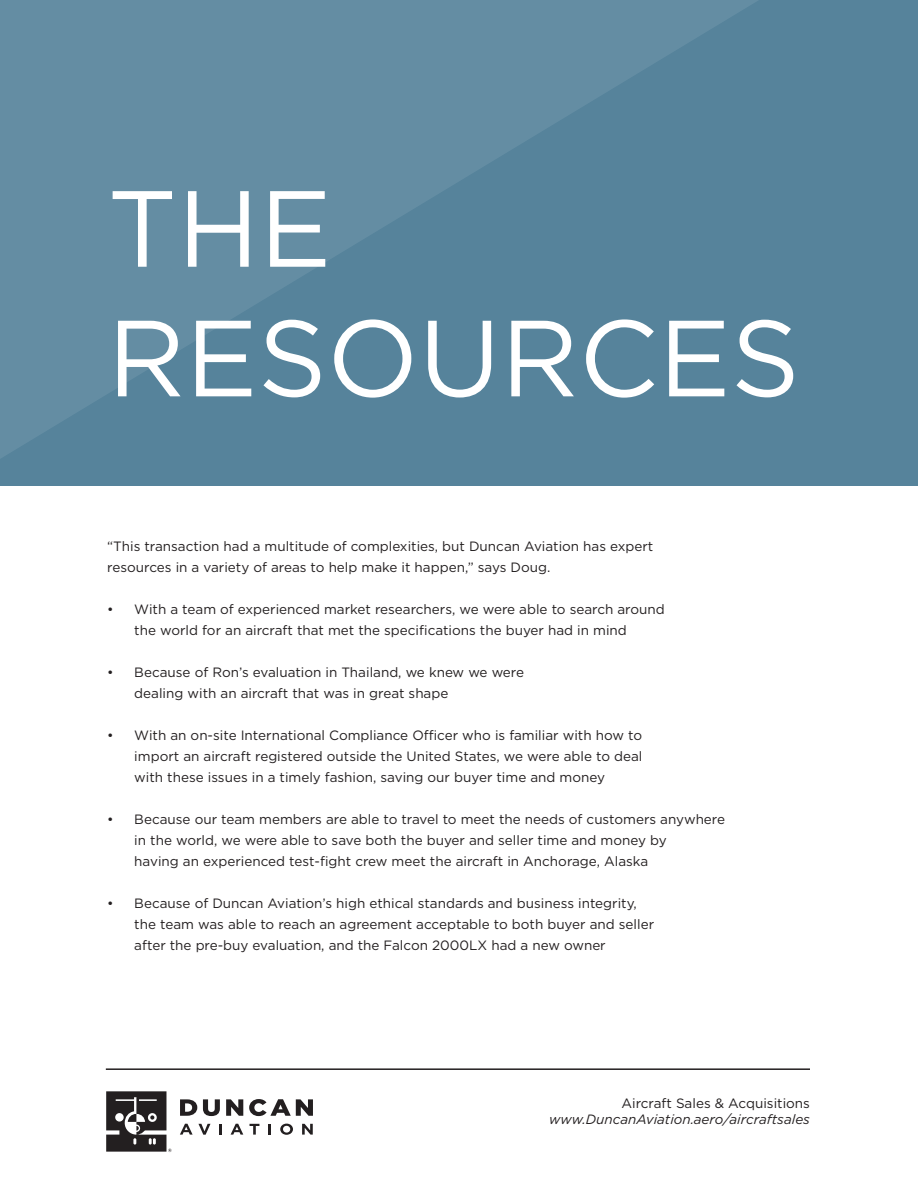
<style>
.page{position:relative;width:918px;height:1188px;background:#fff}
.page>*{position:absolute;margin:0;border:0;box-sizing:border-box;transform-origin:0 0}
.t1{font:108px "Gotham";color:#fff}
.t2{font:13.5px/21px "Gotham";color:#231f20}
.t3{font:italic 13.5px "Gotham";color:#231f20}
</style>
<div class="page">
<hr style="left:106px;top:1068px;width:704px;height:2px;background:#231f20">
<svg style="left:180px;top:1099px;width:17px;height:17px"></svg>
<svg style="left:203px;top:1099px;width:17px;height:17px"></svg>
<svg style="left:226px;top:1099px;width:17px;height:17px"></svg>
<svg style="left:249px;top:1099px;width:64px;height:17px"></svg>
<svg style="left:180px;top:1124px;width:30px;height:11px"></svg>
<svg style="left:219px;top:1124px;width:3px;height:11px"></svg>
<svg style="left:231px;top:1124px;width:12px;height:11px"></svg>
<svg style="left:250px;top:1124px;width:9px;height:11px"></svg>
<svg style="left:268px;top:1124px;width:3px;height:11px"></svg>
<svg style="left:280px;top:1124px;width:13px;height:11px"></svg>
<svg style="left:302px;top:1124px;width:11px;height:11px"></svg>
<svg style="left:106px;top:1091px;width:66px;height:61px"></svg>
<svg style="left:0;top:0;width:918px;height:486px;background:#5b869e"></svg>
<p class="t1" style="left:107px;top:159px;width:226px">THE</p>
<p class="t1" style="left:107px;top:289px;width:694px">RESOURCES</p>
<p class="t2" style="left:107px;top:535px;width:548px">“This transaction had a multitude of complexities, but Duncan Aviation has expert resources in a variety of areas to help make it happen,” says Doug.</p>
<p class="t2" style="left:134px;top:598px;width:532px;text-indent:-27px">• With a team of experienced market researchers, we were able to search around the world for an aircraft that met the specifications the buyer had in mind</p>
<p class="t2" style="left:134px;top:661px;width:391px;text-indent:-27px">• Because of Ron’s evaluation in Thailand, we knew we were dealing with an aircraft that was in great shape</p>
<p class="t2" style="left:134px;top:724px;width:510px;text-align:justify;text-indent:-27px">• With an on-site International Compliance Officer who is familiar with how to import an aircraft registered outside the United States, we were able to deal with these issues in a timely fashion, saving our buyer time and money</p>
<p class="t2" style="left:134px;top:808px;width:592px;text-indent:-27px">• Because our team members are able to travel to meet the needs of customers anywhere in the world, we were able to save both the buyer and seller time and money by<br>having an experienced test-fight crew meet the aircraft in Anchorage, Alaska</p>
<p class="t2" style="left:134px;top:892px;width:521px;text-indent:-27px">• Because of Duncan Aviation’s high ethical standards and business integrity, the team was able to reach an agreement acceptable to both buyer and seller after the pre-buy evaluation, and the Falcon 2000LX had a new owner</p>
<p class="t2" style="left:622px;top:1093px;width:190px">Aircraft Sales &amp; Acquisitions</p>
<p class="t3" style="left:549px;top:1111px;width:262px">www.DuncanAviation.aero/aircraftsales</p>
</div>
